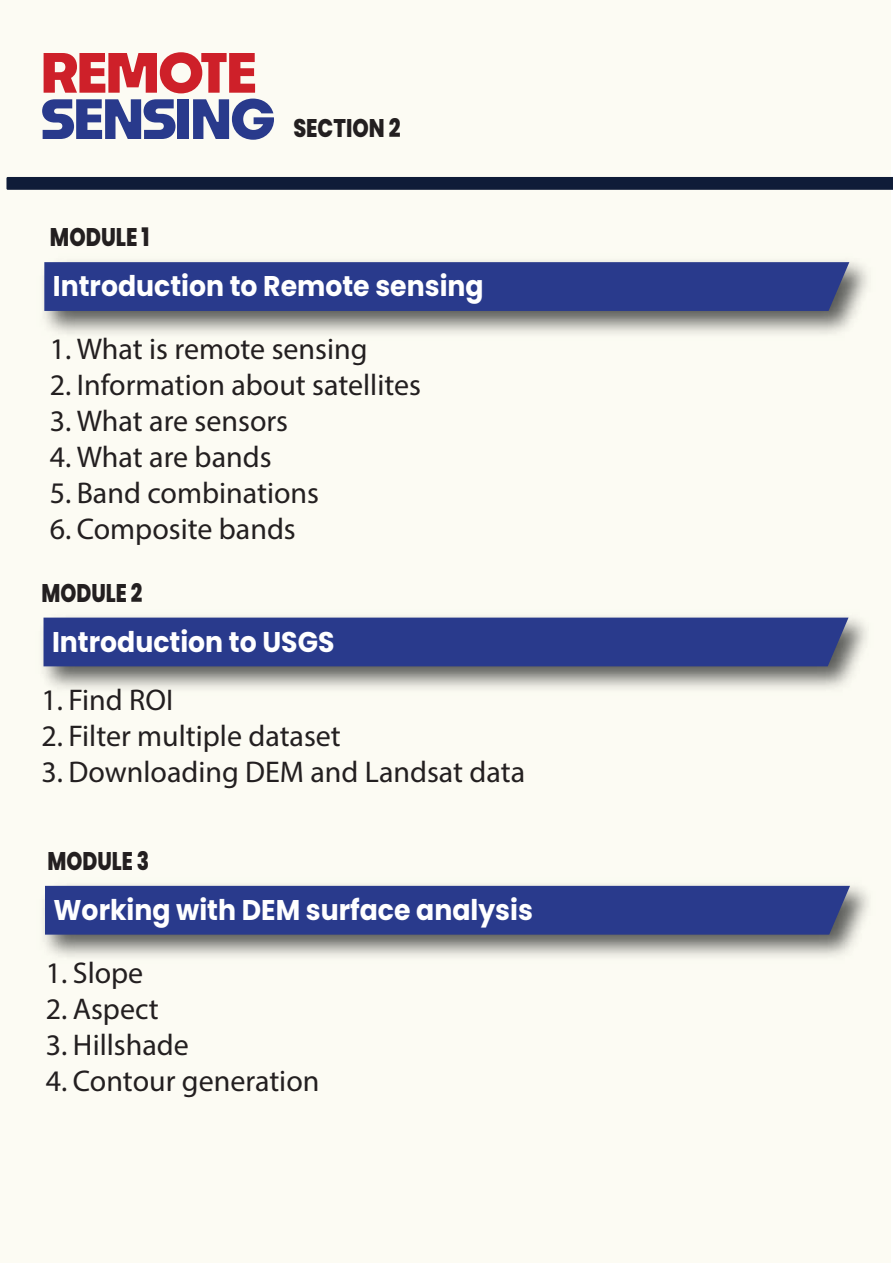
<style>
.page{position:relative;width:893px;height:1263px;background:#fff}
.page>*{position:absolute;margin:0;border:0;box-sizing:border-box;transform-origin:0 0}
.t1{font:700 52.95px "Noka";letter-spacing:-.025em;color:#293a8c}
.t2{font:700 52.95px "Noka";letter-spacing:-.025em;color:#ce2029}
.t3{font:30px "Myriad Pro";color:#231f20}
.t4{font:700 28.5px "Poppins";color:#fff;scale:.94 1}
.t5{font:800 25.5px "Poppins";color:#231f20;scale:.82 1}
.t6{font:800 25.5px "Poppins";color:#231f20;scale:.8 1}
</style>
<div class="page">
<div style="left:0;top:0;width:890px;height:1263px;background:#fcfbf3"></div>
<svg style="left:6px;top:177px;width:887px;height:13px;background:#121f3a"></svg>
<div style="left:44px;top:262px;width:805px;height:49px;background:#293a8c"></div>
<img style="left:43px;top:617px;width:824px;height:72px">
<div style="left:44px;top:618px;width:804px;height:48px;background:#293a8c"></div>
<div style="left:45px;top:886px;width:805px;height:49px;background:#293a8c"></div>
<h1 class="t2" style="left:41px;top:39px;width:217px">REMOTE</h1>
<h1 class="t1" style="left:41px;top:86px;width:236px">SENSING</h1>
<p class="t5" style="left:293px;top:113px;width:132px">SECTION 2</p>
<p class="t5" style="left:50px;top:222px;width:123px">MODULE 1</p>
<p class="t4" style="left:53px;top:270px;width:460px">Introduction to Remote sensing</p>
<p class="t3" style="left:50px;top:330px;width:319px">1. What is remote sensing</p>
<p class="t3" style="left:50px;top:366px;width:373px">2. Information about satellites</p>
<p class="t3" style="left:50px;top:402px;width:240px">3. What are sensors</p>
<p class="t3" style="left:50px;top:438px;width:223px">4. What are bands</p>
<p class="t3" style="left:50px;top:474px;width:271px">5. Band combinations</p>
<p class="t3" style="left:50px;top:510px;width:248px">6. Composite bands</p>
<p class="t6" style="left:42px;top:578px;width:128px">MODULE 2</p>
<p class="t4" style="left:52px;top:625px;width:302px">Introduction to USGS</p>
<p class="t3" style="left:41px;top:681px;width:133px">1. Find ROI</p>
<p class="t3" style="left:41px;top:717px;width:301px">2. Filter multiple dataset</p>
<p class="t3" style="left:41px;top:753px;width:485px">3. Downloading DEM and Landsat data</p>
<p class="t6" style="left:48px;top:846px;width:129px">MODULE 3</p>
<p class="t4" style="left:54px;top:893px;width:511px">Working with DEM surface analysis</p>
<p class="t3" style="left:46px;top:954px;width:99px">1. Slope</p>
<p class="t3" style="left:46px;top:990px;width:114px">2. Aspect</p>
<p class="t3" style="left:46px;top:1026px;width:144px">3. Hillshade</p>
<p class="t3" style="left:46px;top:1062px;width:275px">4. Contour generation</p>
</div>
